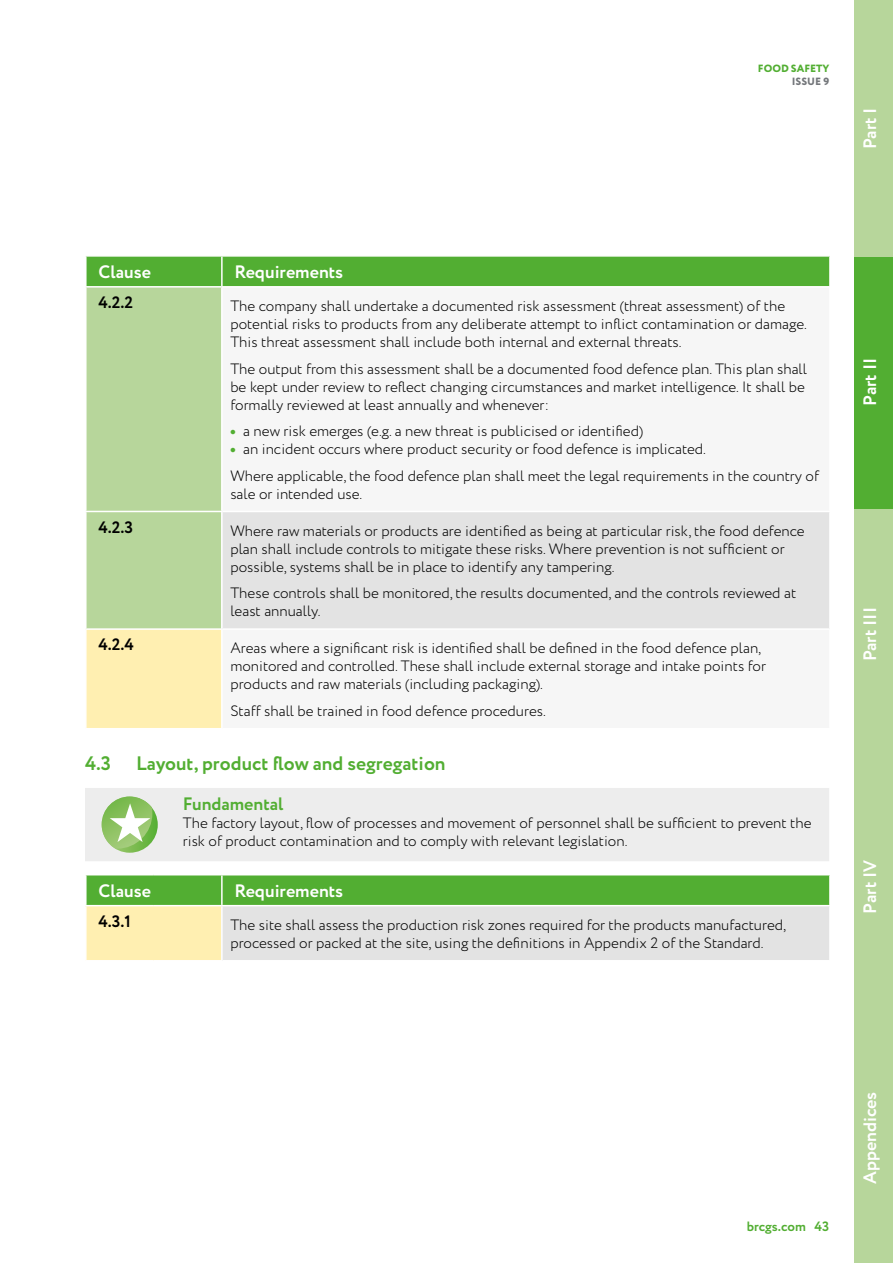
<style>
.page{position:relative;width:893px;height:1263px;background:#fff}
.page>*{position:absolute;margin:0;border:0;box-sizing:border-box;transform-origin:0 0}
.t1{font:700 19.5px "Circe";color:#52ae32}
.t2{font:700 18px "Circe";color:#fff}
.t3{font:700 18px "Circe";color:#52ae32}
.t4{font:700 16.5px "Circe";color:#000}
.t5{font:300 15px/18px "Circe";color:#000}
.t6{font:700 13.5px "Circe";color:#52ae32}
.t7{font:800 10.5px "Circe";color:#52ae32}
.t8{font:800 10.5px "Circe";color:#74777b}
.s1{font-weight:800;color:#52ae32}
</style>
<div class="page">
<div style="left:855px;top:509px;width:38px;height:252px;background:#b7d69b"></div>
<div style="left:855px;top:761px;width:38px;height:252px;background:#b7d69b"></div>
<div style="left:855px;top:1012px;width:38px;height:251px;background:#b7d69b"></div>
<div style="left:855px;top:256px;width:38px;height:252px;background:#52ae32"></div>
<div style="left:855px;top:0;width:38px;height:256px;background:#b7d69b"></div>
<div style="left:87px;top:257px;width:742px;height:29px;background:#52ae32"></div>
<div style="left:87px;top:288px;width:134px;height:340px;background:#b7d69b"></div>
<div style="left:222px;top:511px;width:608px;height:118px;background:#e3e3e3"></div>
<div style="left:86px;top:629px;width:136px;height:100px;background:#ffefb1"></div>
<hr style="left:221px;top:257px;width:2px;height:29px;background:#fff">
<hr style="left:85px;top:511px;width:138px;height:1px;background:#fff">
<hr style="left:221px;top:512px;width:2px;height:116px;background:#fff">
<hr style="left:223px;top:511px;width:608px;height:1px;background:#fff">
<hr style="left:829px;top:512px;width:2px;height:116px;background:#fff">
<hr style="left:223px;top:628px;width:608px;height:2px;background:#fff">
<hr style="left:85px;top:628px;width:138px;height:2px;background:#fff">
<hr style="left:85px;top:630px;width:2px;height:98px;background:#fff">
<hr style="left:221px;top:630px;width:2px;height:98px;background:#fff">
<hr style="left:85px;top:728px;width:138px;height:1px;background:#fff">
<div style="left:85px;top:788px;width:744px;height:73px;background:#ededed"></div>
<svg style="left:102px;top:797px;width:56px;height:56px"></svg>
<svg style="left:102px;top:796px;width:50px;height:53px"></svg>
<div style="left:87px;top:875px;width:742px;height:30px;background:#52ae32"></div>
<div style="left:86px;top:906px;width:136px;height:55px;background:#ffefb1"></div>
<div style="left:222px;top:906px;width:608px;height:55px;background:#e3e3e3"></div>
<hr style="left:221px;top:875px;width:2px;height:30px;background:#fff">
<hr style="left:829px;top:906px;width:2px;height:54px;background:#fff">
<hr style="left:223px;top:960px;width:608px;height:1px;background:#fff">
<hr style="left:85px;top:906px;width:2px;height:54px;background:#fff">
<hr style="left:221px;top:906px;width:2px;height:54px;background:#fff">
<hr style="left:85px;top:960px;width:69px;height:1px;background:#fff">
<hr style="left:154px;top:960px;width:69px;height:1px;background:#fff">
<p class="t7" style="left:758px;top:61px;width:73px">FOOD SAFETY</p>
<p class="t8" style="left:792px;top:75px;width:39px">ISSUE 9</p>
<p class="t2" style="left:858px;top:149px;width:43px;rotate:-90deg">Part I</p>
<p class="t2" style="left:99px;top:260px;width:54px">Clause</p>
<p class="t2" style="left:235px;top:260px;width:110px">Requirements</p>
<p class="t4" style="left:99px;top:291px;width:36px">4.2.2</p>
<p class="t5" style="left:230px;top:297px;width:578px">The company shall undertake a documented risk assessment (threat assessment) of the potential risks to products from any deliberate attempt to inflict contamination or damage.<br>This threat assessment shall include both internal and external threats.</p>
<p class="t5" style="left:230px;top:360px;width:578px">The output from this assessment shall be a documented food defence plan. This plan shall be kept under review to reflect changing circumstances and market intelligence. It shall be formally reviewed at least annually and whenever:</p>
<p class="t5" style="left:230px;top:422px;width:414px"><span class="s1">•</span> a new risk emerges (e.g. a new threat is publicised or identified)</p>
<p class="t5" style="left:230px;top:436px;width:590px;line-height:26.5px"><span class="s1">•</span> an incident occurs where product security or food defence is implicated.<br>Where applicable, the food defence plan shall meet the legal requirements in the country of</p>
<p class="t5" style="left:230px;top:485px;width:134px">sale or intended use.</p>
<p class="t4" style="left:99px;top:516px;width:36px">4.2.3</p>
<p class="t5" style="left:230px;top:522px;width:576px">Where raw materials or products are identified as being at particular risk, the food defence plan shall include controls to mitigate these risks. Where prevention is not sufficient or possible, systems shall be in place to identify any tampering.</p>
<p class="t5" style="left:230px;top:585px;width:567px">These controls shall be monitored, the results documented, and the controls reviewed at least annually.</p>
<p class="t4" style="left:99px;top:634px;width:37px">4.2.4</p>
<p class="t5" style="left:230px;top:640px;width:537px">Areas where a significant risk is identified shall be defined in the food defence plan, monitored and controlled. These shall include external storage and intake points for products and raw materials (including packaging).</p>
<p class="t5" style="left:230px;top:702px;width:317px">Staff shall be trained in food defence procedures.</p>
<h1 class="t1" style="left:85px;top:750px;width:28px">4.3</h1>
<h1 class="t1" style="left:136px;top:750px;width:311px">Layout, product flow and segregation</h1>
<p class="t3" style="left:183px;top:792px;width:102px">Fundamental</p>
<p class="t5" style="left:183px;top:815px;width:630px">The factory layout, flow of processes and movement of personnel shall be sufficient to prevent the risk of product contamination and to comply with relevant legislation.</p>
<p class="t2" style="left:99px;top:879px;width:54px">Clause</p>
<p class="t2" style="left:235px;top:879px;width:110px">Requirements</p>
<p class="t4" style="left:99px;top:910px;width:34px">4.3.1</p>
<p class="t5" style="left:230px;top:916px;width:557px">The site shall assess the production risk zones required for the products manufactured, processed or packed at the site, using the definitions in Appendix 2 of the Standard.</p>
<p class="t2" style="left:858px;top:406px;width:49px;rotate:-90deg">Part II</p>
<p class="t2" style="left:858px;top:661px;width:56px;rotate:-90deg">Part III</p>
<p class="t2" style="left:858px;top:913px;width:55px;rotate:-90deg">Part IV</p>
<p class="t6" style="left:747px;top:1217px;width:84px">brcgs.com 43</p>
<p class="t2" style="left:858px;top:1184px;width:94px;rotate:-90deg">Appendices</p>
</div>
